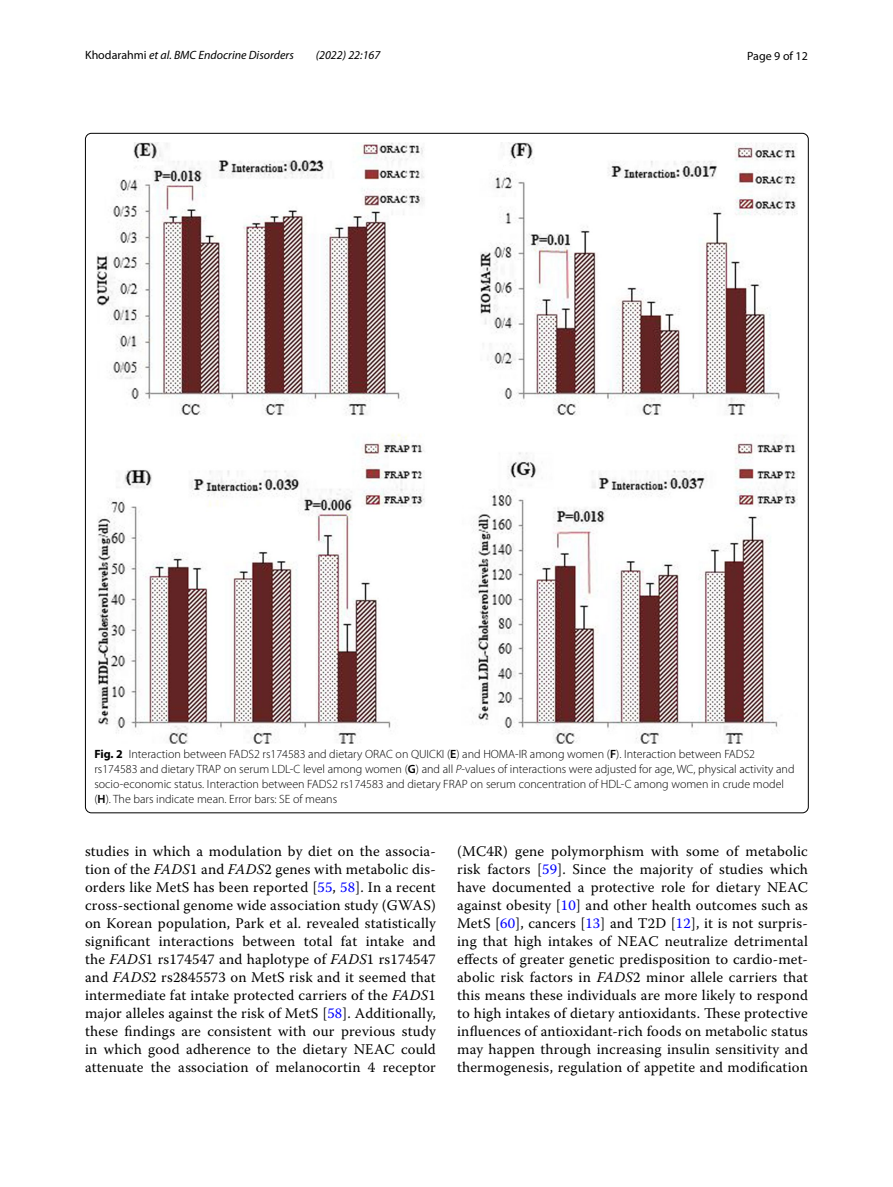
<style>
.page{position:relative;width:893px;height:1187px;background:#fff}
.page>*{position:absolute;margin:0;border:0;box-sizing:border-box;transform-origin:0 0}
.t1{font:14.7px/18px "Warnock Pro";letter-spacing:.015em;color:#000;text-align:justify}
.t2{font:300 12px/15px "Myriad Pro";color:#000}
.t3{font:italic 12px "Myriad Pro";color:#000}
.t4{font:12px "Myriad Pro";color:#000}
.s1{font-style:normal}
.s2{font-weight:700}
.s3{font-weight:600}
.s4{font-style:italic}
.s5{color:#00f}
</style>
<div class="page">
<img style="left:97px;top:142px;width:700px;height:601px">
<p class="t3" style="left:85px;top:48px;width:210px"><span class="s1">Khodarahmi</span> et al. BMC Endocrine Disorders</p>
<p class="t3" style="left:316px;top:48px;width:66px">(2022) 22:167</p>
<p class="t4" style="left:747px;top:48px;width:62px">Page 9 of 12</p>
<p class="t2" style="left:94px;top:747px;width:702px"><span class="s2">Fig. 2</span> Interaction between FADS2 rs174583 and dietary ORAC on QUICKI (<span class="s3">E</span>) and HOMA-IR among women (<span class="s3">F</span>). Interaction between FADS2 rs174583 and dietary TRAP on serum LDL-C level among women (<span class="s3">G</span>) and all <span class="s4">P</span>-values of interactions were adjusted for age, WC, physical activity and socio-economic status. Interaction between FADS2 rs174583 and dietary FRAP on serum concentration of HDL-C among women in crude model (<span class="s3">H</span>). The bars indicate mean. Error bars: SE of means</p>
<p class="t1" style="left:85px;top:841px;width:352px">studies in which a modulation by diet on the associa&shy;tion of the <span class="s4">FADS</span>1 and <span class="s4">FADS</span>2 genes with metabolic dis&shy;orders like MetS has been reported [<span class="s5">55</span>, <span class="s5">58</span>]. In a recent cross-sectional genome wide association study (GWAS) on Korean population, Park et al. revealed statistically significant interactions between total fat intake and the <span class="s4">FADS</span>1 rs174547 and haplotype of <span class="s4">FADS</span>1 rs174547 and <span class="s4">FADS</span>2 rs2845573 on MetS risk and it seemed that intermediate fat intake protected carriers of the <span class="s4">FADS</span>1 major alleles against the risk of MetS [<span class="s5">58</span>]. Additionally, these findings are consistent with our previous study in which good adherence to the dietary NEAC could attenuate the association of melanocortin 4 receptor</p>
<p class="t1" style="left:457px;top:841px;width:352px">(MC4R) gene polymorphism with some of metabolic risk factors [<span class="s5">59</span>]. Since the majority of studies which have documented a protective role for dietary NEAC against obesity [<span class="s5">10</span>] and other health outcomes such as MetS [<span class="s5">60</span>], cancers [<span class="s5">13</span>] and T2D [<span class="s5">12</span>], it is not surpris&shy;ing that high intakes of NEAC neutralize detrimental effects of greater genetic predisposition to cardio-met&shy;abolic risk factors in <span class="s4">FADS</span>2 minor allele carriers that this means these individuals are more likely to respond to high intakes of dietary antioxidants. These protective influences of antioxidant-rich foods on metabolic status may happen through increasing insulin sensitivity and thermogenesis, regulation of appetite and modification</p>
</div>
